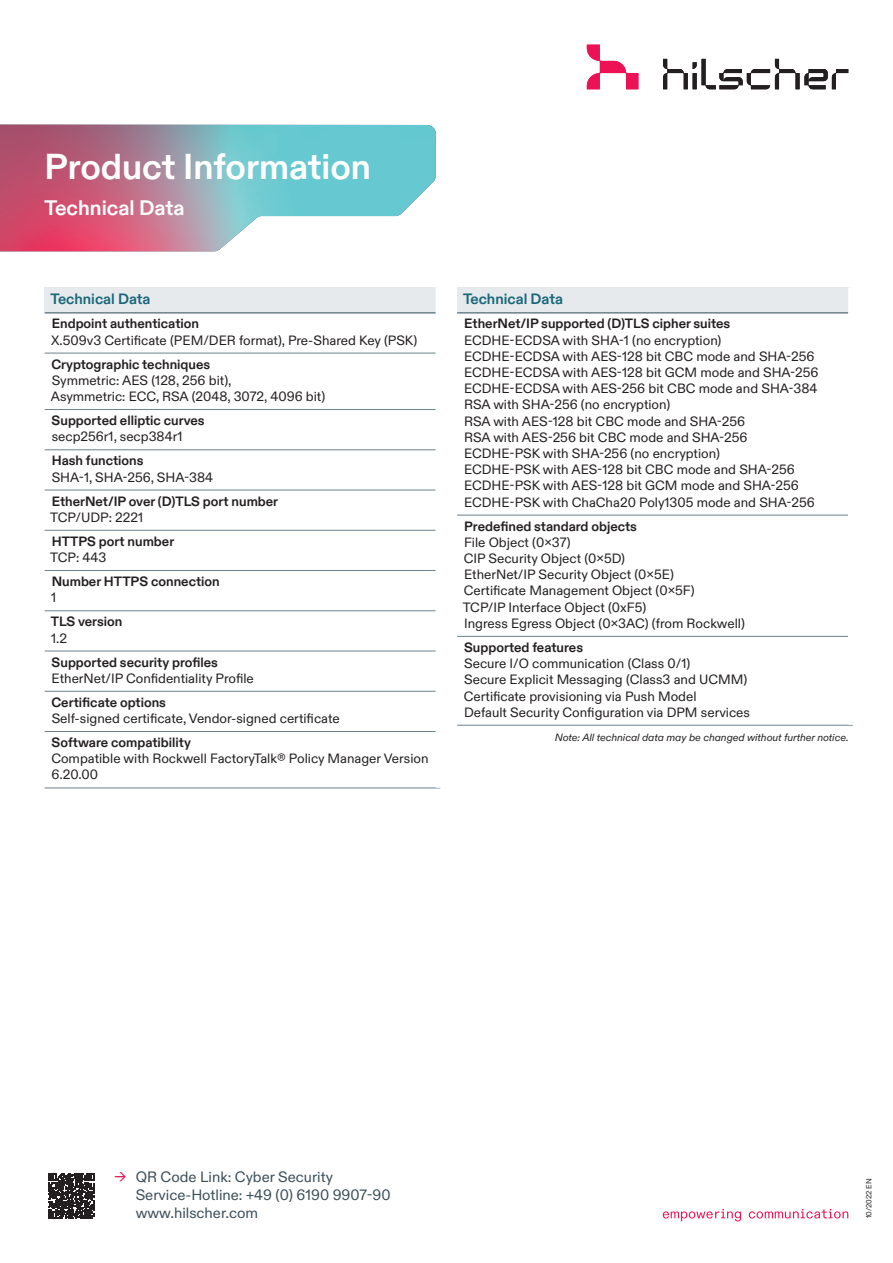
<style>
.page{position:relative;width:893px;height:1263px;background:#fff}
.page>*{position:absolute;margin:0;border:0;box-sizing:border-box;transform-origin:0 0}
.t1{font:700 36px "ABC Diatype";color:#fff}
.t2{font:700 21px "ABC Diatype";color:#fff}
.t3{font:15px/18px "ABC Diatype";color:#3d4f59}
.t4{font:700 15px "ABC Diatype";color:#196779}
.t5{font:13.5px/16.2px "ABC Diatype";color:#231f20}
.t6{font:700 13.5px "ABC Diatype";color:#231f20}
.t7{font:italic 10.5px "ABC Diatype";color:#231f20}
.t8{font:7.5px "ABC Diatype";color:#231f20}
.s1{color:#ed1255}
</style>
<div class="page">
<svg style="left:663px;top:1209px;width:185px;height:12px"></svg>
<svg style="left:48px;top:1173px;width:46px;height:46px;background:#434041"></svg>
<img style="left:0;top:125px;width:436px;height:126px">
<svg style="left:587px;top:45px;width:51px;height:44px"></svg>
<svg style="left:663px;top:59px;width:185px;height:30px"></svg>
<div style="left:45px;top:287px;width:393px;height:26px;background:#e6eaed"></div>
<hr style="left:45px;top:312px;width:391px;height:2px;background:#6d808a">
<hr style="left:45px;top:353px;width:391px;height:1px;background:#6d808a">
<hr style="left:45px;top:409px;width:391px;height:1px;background:#6d808a">
<hr style="left:45px;top:449px;width:391px;height:1px;background:#6d808a">
<hr style="left:45px;top:490px;width:391px;height:1px;background:#6d808a">
<hr style="left:45px;top:530px;width:391px;height:1px;background:#6d808a">
<hr style="left:45px;top:570px;width:391px;height:1px;background:#6d808a">
<hr style="left:45px;top:610px;width:391px;height:1px;background:#6d808a">
<hr style="left:45px;top:651px;width:391px;height:1px;background:#6d808a">
<hr style="left:45px;top:691px;width:391px;height:1px;background:#6d808a">
<hr style="left:45px;top:731px;width:391px;height:1px;background:#6d808a">
<hr style="left:45px;top:788px;width:395px;height:1px;background:#6d808a">
<hr style="left:436px;top:287px;width:4px;height:26px;background:#fff">
<div style="left:457px;top:287px;width:393px;height:26px;background:#e6eaed"></div>
<hr style="left:457px;top:312px;width:391px;height:2px;background:#6d808a">
<hr style="left:457px;top:515px;width:391px;height:1px;background:#6d808a">
<hr style="left:457px;top:636px;width:391px;height:1px;background:#6d808a">
<hr style="left:457px;top:725px;width:396px;height:1px;background:#6d808a">
<div style="left:848px;top:287px;width:5px;height:26px;background:#fff"></div>
<h1 class="t1" style="left:45px;top:146px;width:328px">Product Information</h1>
<h2 class="t2" style="left:45px;top:196px;width:141px">Technical Data</h2>
<p class="t4" style="left:51px;top:290px;width:101px">Technical Data</p>
<p class="t6" style="left:52px;top:316px;width:149px">Endpoint authentication</p>
<p class="t5" style="left:51px;top:332px;width:367px">X.509v3 Certificate (PEM/DER format), Pre-Shared Key (PSK)</p>
<p class="t6" style="left:51px;top:356px;width:160px">Cryptographic techniques</p>
<p class="t5" style="left:51px;top:372px;width:276px">Symmetric: AES (128, 256 bit),<br>Asymmetric: ECC, RSA (2048, 3072, 4096 bit)</p>
<p class="t6" style="left:52px;top:412px;width:155px">Supported elliptic curves</p>
<p class="t5" style="left:52px;top:429px;width:132px">secp256r1, secp384r1</p>
<p class="t6" style="left:52px;top:453px;width:93px">Hash functions</p>
<p class="t5" style="left:52px;top:469px;width:163px">SHA-1, SHA-256, SHA-384</p>
<p class="t6" style="left:52px;top:493px;width:228px">EtherNet/IP over (D)TLS port number</p>
<p class="t5" style="left:50px;top:509px;width:94px">TCP/UDP: 2221</p>
<p class="t6" style="left:52px;top:533px;width:124px">HTTPS port number</p>
<p class="t5" style="left:50px;top:549px;width:58px">TCP: 443</p>
<p class="t6" style="left:52px;top:573px;width:169px">Number HTTPS connection</p>
<p class="t5" style="left:51px;top:590px;width:7px">1</p>
<p class="t6" style="left:51px;top:614px;width:73px">TLS version</p>
<p class="t5" style="left:51px;top:630px;width:17px">1.2</p>
<p class="t6" style="left:52px;top:654px;width:168px">Supported security profiles</p>
<p class="t5" style="left:52px;top:670px;width:204px">EtherNet/IP Confidentiality Profile</p>
<p class="t6" style="left:51px;top:694px;width:116px">Certificate options</p>
<p class="t5" style="left:52px;top:710px;width:289px">Self-signed certificate, Vendor-signed certificate</p>
<p class="t6" style="left:52px;top:734px;width:141px">Software compatibility</p>
<p class="t5" style="left:51px;top:751px;width:379px">Compatible with Rockwell FactoryTalk® Policy Manager Version<br>6.20.00</p>
<p class="t4" style="left:463px;top:290px;width:101px">Technical Data</p>
<p class="t6" style="left:464px;top:316px;width:268px">EtherNet/IP supported (D)TLS cipher suites</p>
<p class="t5" style="left:464px;top:332px;width:356px">ECDHE-ECDSA with SHA-1 (no encryption)<br>ECDHE-ECDSA with AES-128 bit CBC mode and SHA-256<br>ECDHE-ECDSA with AES-128 bit GCM mode and SHA-256<br>ECDHE-ECDSA with AES-256 bit CBC mode and SHA-384<br>RSA with SHA-256 (no encryption)<br>RSA with AES-128 bit CBC mode and SHA-256<br>RSA with AES-256 bit CBC mode and SHA-256<br>ECDHE-PSK with SHA-256 (no encryption)<br>ECDHE-PSK with AES-128 bit CBC mode and SHA-256<br>ECDHE-PSK with AES-128 bit GCM mode and SHA-256<br>ECDHE-PSK with ChaCha20 Poly1305 mode and SHA-256</p>
<p class="t6" style="left:464px;top:518px;width:174px">Predefined standard objects</p>
<p class="t5" style="left:463px;top:534px;width:284px">File Object (0x37)<br>CIP Security Object (0x5D)<br>EtherNet/IP Security Object (0x5E)<br>Certificate Management Object (0x5F)<br>TCP/IP Interface Object (0xF5)<br>Ingress Egress Object (0x3AC) (from Rockwell)</p>
<p class="t6" style="left:464px;top:639px;width:120px">Supported features</p>
<p class="t5" style="left:464px;top:656px;width:288px">Secure I/O communication (Class 0/1)<br>Secure Explicit Messaging (Class3 and UCMM)<br>Certificate provisioning via Push Model<br>Default Security Configuration via DPM services</p>
<p class="t7" style="left:555px;top:732px;width:295px">Note: All technical data may be changed without further notice.</p>
<p class="t3" style="left:136px;top:1168px;width:256px;text-indent:-21px"><span class="s1">→</span> QR Code Link: Cyber Security<br>Service-Hotline: +49 (0) 6190 9907-90 www.hilscher.com</p>
<p class="t8" style="left:864px;top:1218px;width:41px;rotate:-90deg">10/2022 EN</p>
</div>
